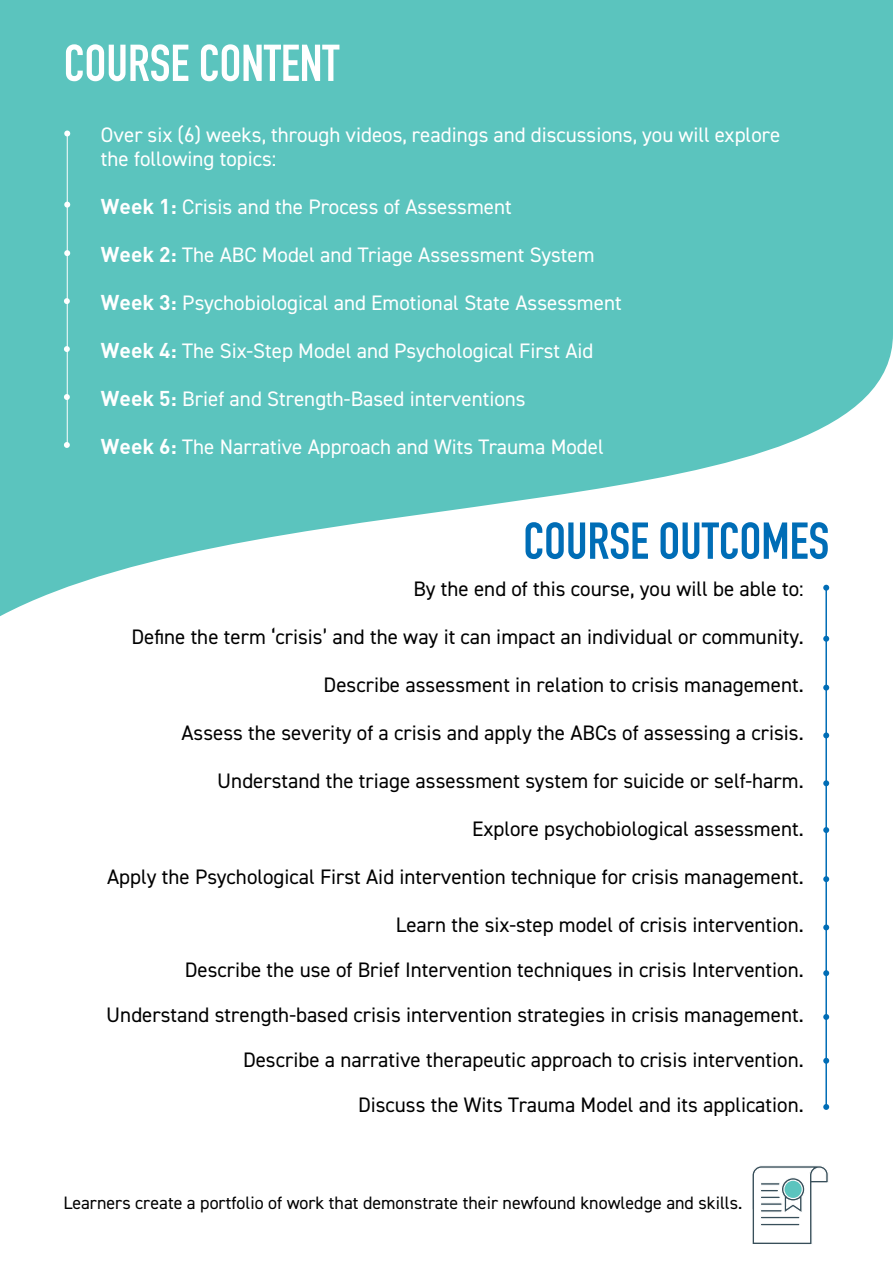
<style>
.page{position:relative;width:893px;height:1263px;background:#fff}
.page>*{position:absolute;margin:0;border:0;box-sizing:border-box;transform-origin:0 0}
.t1{font:700 51px "DIN Condensed";color:#006db6}
.t2{font:700 51px "DIN Condensed";color:#fff}
.t3{font:21px/45px "DIN2014";color:#000;text-align:right}
.t4{font:21px/24px "DIN2014";color:#fff}
.t5{font:18px "DIN2014";color:#000}
.s1{font-family:"DIN Bold"}
</style>
<div class="page">
<svg style="left:0;top:0;width:893px;height:616px;fill:#5bc4be"></svg>
<hr style="left:67px;top:136px;width:1px;height:309px;background:#fff">
<hr style="left:825px;top:588px;width:2px;height:519px;background:#006db6">
<svg style="left:64px;top:131px;width:6px;height:5px"></svg>
<svg style="left:823px;top:585px;width:6px;height:6px"></svg>
<svg style="left:64px;top:202px;width:6px;height:6px"></svg>
<svg style="left:823px;top:636px;width:6px;height:6px"></svg>
<svg style="left:64px;top:298px;width:6px;height:6px"></svg>
<svg style="left:64px;top:346px;width:6px;height:6px"></svg>
<svg style="left:64px;top:394px;width:6px;height:6px"></svg>
<svg style="left:64px;top:442px;width:6px;height:6px"></svg>
<svg style="left:823px;top:732px;width:6px;height:6px"></svg>
<svg style="left:823px;top:780px;width:6px;height:6px"></svg>
<svg style="left:823px;top:827px;width:6px;height:6px"></svg>
<svg style="left:823px;top:876px;width:6px;height:6px"></svg>
<svg style="left:823px;top:924px;width:6px;height:6px"></svg>
<svg style="left:823px;top:1014px;width:6px;height:6px"></svg>
<svg style="left:823px;top:1058px;width:6px;height:6px"></svg>
<svg style="left:823px;top:1104px;width:6px;height:6px"></svg>
<svg style="left:823px;top:970px;width:6px;height:6px"></svg>
<svg style="left:64px;top:250px;width:6px;height:6px"></svg>
<svg style="left:823px;top:685px;width:6px;height:6px"></svg>
<svg style="left:752px;top:1166px;width:76px;height:78px"></svg>
<h1 class="t2" style="left:64px;top:29px;width:277px">COURSE CONTENT</h1>
<p class="t4" style="left:101px;top:122px;width:681px">Over six (6) weeks, through videos, readings and discussions, you will explore the following topics:</p>
<p class="t4" style="left:101px;top:194px;width:412px"><span class="s1">Week 1:</span> Crisis and the Process of Assessment</p>
<p class="t4" style="left:101px;top:242px;width:495px"><span class="s1">Week 2:</span> The ABC Model and Triage Assessment System</p>
<p class="t4" style="left:101px;top:290px;width:522px"><span class="s1">Week 3:</span> Psychobiological and Emotional State Assessment</p>
<p class="t4" style="left:101px;top:338px;width:494px"><span class="s1">Week 4:</span> The Six-Step Model and Psychological First Aid</p>
<p class="t4" style="left:101px;top:386px;width:426px"><span class="s1">Week 5:</span> Brief and Strength-Based interventions</p>
<p class="t4" style="left:101px;top:434px;width:504px"><span class="s1">Week 6:</span> The Narrative Approach and Wits Trauma Model</p>
<h1 class="t1" style="left:523px;top:507px;width:307px">COURSE OUTCOMES</h1>
<p class="t3" style="left:413px;top:566px;width:392px">By the end of this course, you will be able to:</p>
<p class="t3" style="left:131px;top:614px;width:674px">Define the term ‘crisis’ and the way it can impact an individual or community.</p>
<p class="t3" style="left:324px;top:662px;width:481px">Describe assessment in relation to crisis management.</p>
<p class="t3" style="left:181px;top:710px;width:624px">Assess the severity of a crisis and apply the ABCs of assessing a crisis.</p>
<p class="t3" style="left:217px;top:758px;width:588px">Understand the triage assessment system for suicide or self-harm.</p>
<p class="t3" style="left:472px;top:806px;width:333px">Explore psychobiological assessment.</p>
<p class="t3" style="left:107px;top:854px;width:698px">Apply the Psychological First Aid intervention technique for crisis management.</p>
<p class="t3" style="left:106px;top:902px;width:699px">Learn the six-step model of crisis intervention.<br>Describe the use of Brief Intervention techniques in crisis Intervention.<br>Understand strength-based crisis intervention strategies in crisis management.<br>Describe a narrative therapeutic approach to crisis intervention.<br>Discuss the Wits Trauma Model and its application.</p>
<p class="t5" style="left:63px;top:1191px;width:681px">Learners create a portfolio of work that demonstrate their newfound knowledge and skills.</p>
</div>
